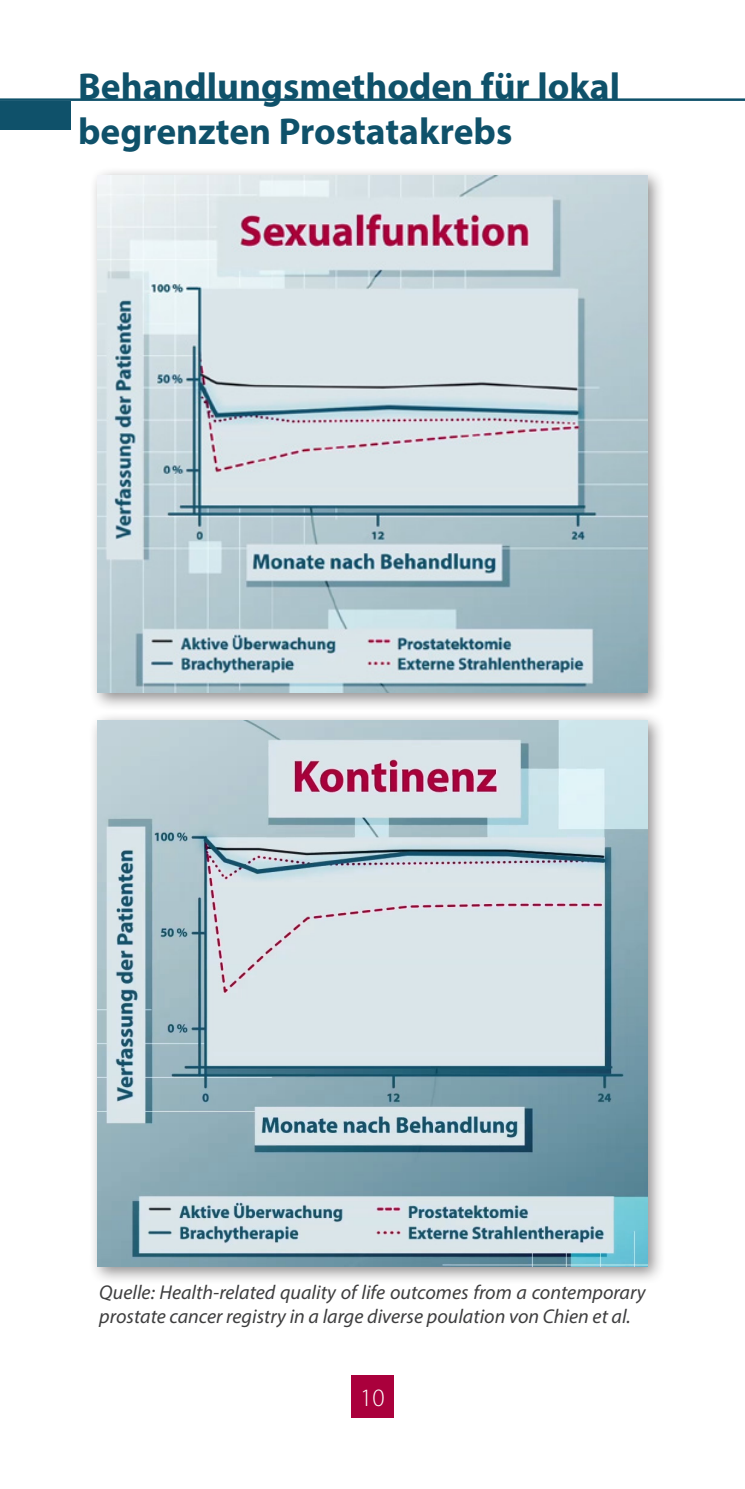
<style>
.page{position:relative;width:745px;height:1489px;background:#fff}
.page>*{position:absolute;margin:0;border:0;box-sizing:border-box;transform-origin:0 0}
.t1{font:700 37.5px/45px "Myriad Pro";color:#0f516a}
.t2{font:300 25px "Myriad Pro";color:#fff}
.t3{font:italic 20px/24px "Myriad Pro";color:#3e3e3f}
</style>
<div class="page">
<div style="left:0;top:101px;width:71px;height:28px;background:#0f516a"></div>
<hr style="left:0;top:98px;width:744px;height:3px;background:#0f516a">
<div style="left:351px;top:1375px;width:42px;height:42px;background:#aa003c"></div>
<div style="left:89px;top:166px;width:576px;height:545px;background:#231f20;opacity:.5"></div>
<img style="left:98px;top:175px;width:548px;height:517px">
<div style="left:88px;top:711px;width:577px;height:573px;background:#231f20;opacity:.5"></div>
<img style="left:98px;top:720px;width:548px;height:546px">
<p class="t1" style="left:78px;top:63px;width:543px">Behandlungsmethoden für lokal begrenzten Prostatakrebs</p>
<p class="t3" style="left:99px;top:1279px;width:547px">Quelle: Health-related quality of life outcomes from a contemporary prostate cancer registry in a large diverse poulation von Chien et al.</p>
<p class="t2" style="left:360px;top:1382px;width:26px">10</p>
</div>
